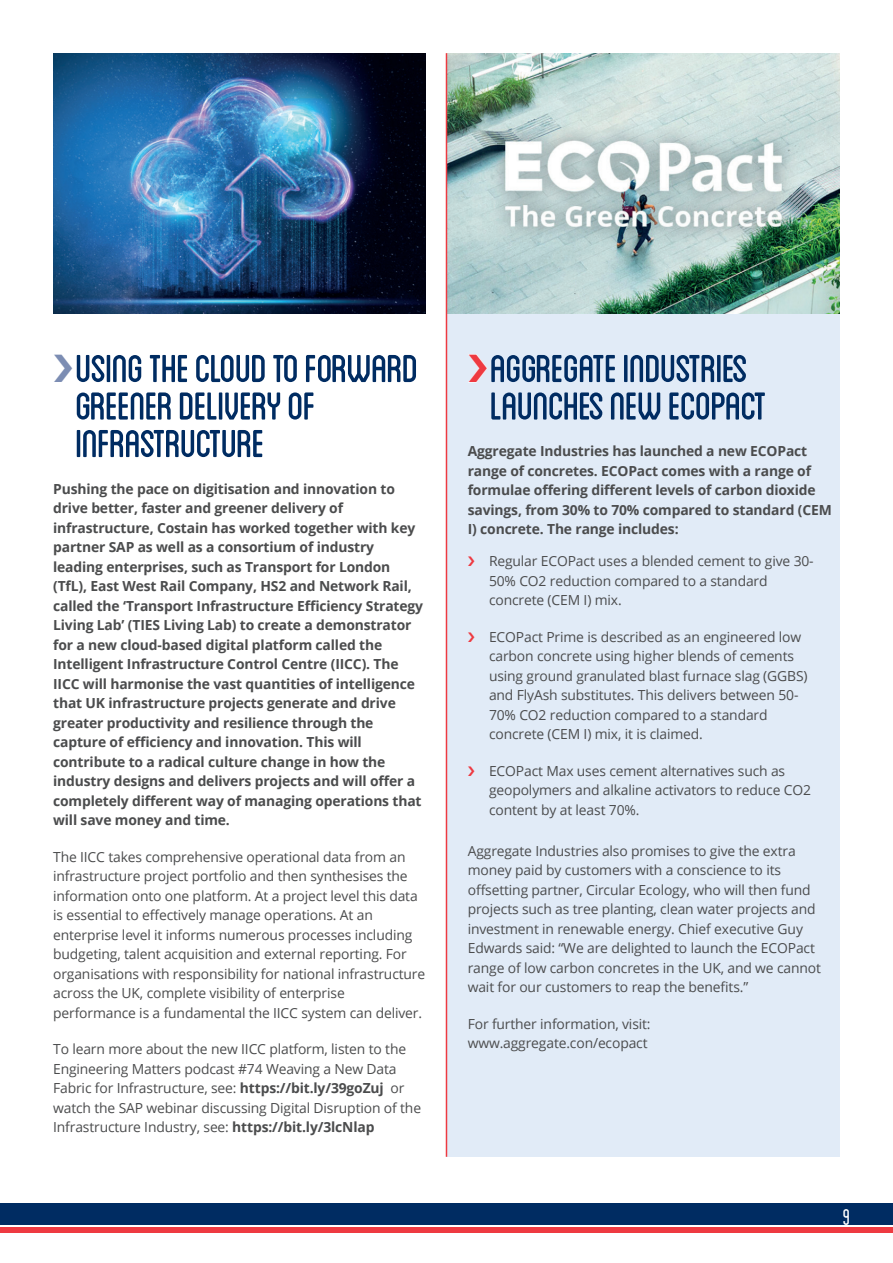
<style>
.page{position:relative;width:893px;height:1263px;background:#fff}
.page>*{position:absolute;margin:0;border:0;box-sizing:border-box;transform-origin:0 0}
.t1{font:54.75px "Blanch Caps";letter-spacing:-.03em;color:#002c62}
.t2{font:condensed 24px "Blanch";color:#fff}
.t3{font:13.8px/19.5px "Open Sans";letter-spacing:-.01em;color:#4b4c4d}
.t4{font:700 13.8px/19.5px "Open Sans";letter-spacing:-.01em;color:#4b4c4d}
.s1{font-weight:700}
</style>
<div class="page">
<div style="left:0;top:1203px;width:893px;height:22px;background:#002c62"></div>
<div style="left:0;top:1227px;width:893px;height:6px;background:#ee3a41"></div>
<div style="left:446px;top:53px;width:394px;height:1104px;background:#e1ebf7"></div>
<img style="left:447px;top:53px;width:393px;height:261px">
<img style="left:53px;top:53px;width:372px;height:261px">
<hr style="left:446px;top:53px;width:1px;height:1104px;background:#ee3a41">
<h1 class="t1" style="left:75px;top:344px;width:345px">USING THE CLOUD TO FORWARD</h1>
<h1 class="t1" style="left:75px;top:381px;width:243px">GREENER DELIVERY OF</h1>
<h1 class="t1" style="left:75px;top:419px;width:192px">INFRASTRUCTURE</h1>
<p class="t4" style="left:53px;top:478px;width:372px">Pushing the pace on digitisation and innovation to drive better, faster and greener delivery of infrastructure, Costain has worked together with key partner SAP as well as a consortium of industry leading enterprises, such as Transport for London (TfL), East West Rail Company, HS2 and Network Rail, called the ‘Transport Infrastructure Efficiency Strategy Living Lab’ (TIES Living Lab) to create a demonstrator for a new cloud-based digital platform called the Intelligent Infrastructure Control Centre (IICC). The IICC will harmonise the vast quantities of intelligence that UK infrastructure projects generate and drive greater productivity and resilience through the capture of efficiency and innovation. This will contribute to a radical culture change in how the industry designs and delivers projects and will offer a completely different way of managing operations that will save money and time.</p>
<p class="t3" style="left:53px;top:846px;width:374px">The IICC takes comprehensive operational data from an infrastructure project portfolio and then synthesises the information onto one platform. At a project level this data is essential to effectively manage operations. At an enterprise level it informs numerous processes including budgeting, talent acquisition and external reporting. For organisations with responsibility for national infrastructure across the UK, complete visibility of enterprise performance is a fundamental the IICC system can deliver.</p>
<p class="t3" style="left:53px;top:1039px;width:369px">To learn more about the new IICC platform, listen to the Engineering Matters podcast #74 Weaving a New Data Fabric for Infrastructure, see: <span class="s1">https://bit.ly/39goZuj</span> or watch the SAP webinar discussing Digital Disruption of the Infrastructure Industry, see: <span class="s1">https://bit.ly/3lcNlap</span></p>
<h1 class="t1" style="left:490px;top:344px;width:260px">Aggregate Industries</h1>
<h1 class="t1" style="left:490px;top:381px;width:279px">launches new ECOPact</h1>
<p class="t4" style="left:468px;top:441px;width:365px">Aggregate Industries has launched a new ECOPact range of concretes. ECOPact comes with a range of formulae offering different levels of carbon dioxide savings, from 30% to 70% compared to standard (CEM I) concrete. The range includes:</p>
<p class="t3" style="left:489px;top:551px;width:326px">Regular ECOPact uses a blended cement to give 30-<br>50% CO2 reduction compared to a standard concrete (CEM I) mix.</p>
<p class="t3" style="left:489px;top:627px;width:320px">ECOPact Prime is described as an engineered low carbon concrete using higher blends of cements using ground granulated blast furnace slag (GGBS) and FlyAsh substitutes. This delivers between 50- 70% CO2 reduction compared to a standard concrete (CEM I) mix, it is claimed.</p>
<p class="t3" style="left:489px;top:761px;width:323px">ECOPact Max uses cement alternatives such as geopolymers and alkaline activators to reduce CO2 content by at least 70%.</p>
<p class="t3" style="left:468px;top:840px;width:355px">Aggregate Industries also promises to give the extra money paid by customers with a conscience to its offsetting partner, Circular Ecology, who will then fund projects such as tree planting, clean water projects and investment in renewable energy. Chief executive Guy Edwards said: “We are delighted to launch the ECOPact range of low carbon concretes in the UK, and we cannot wait for our customers to reap the benefits.”</p>
<p class="t3" style="left:468px;top:1013px;width:184px">For further information, visit: www.aggregate.con/ecopact</p>
<h2 class="t2" style="left:843px;top:1204px;width:9px">9</h2>
</div>
